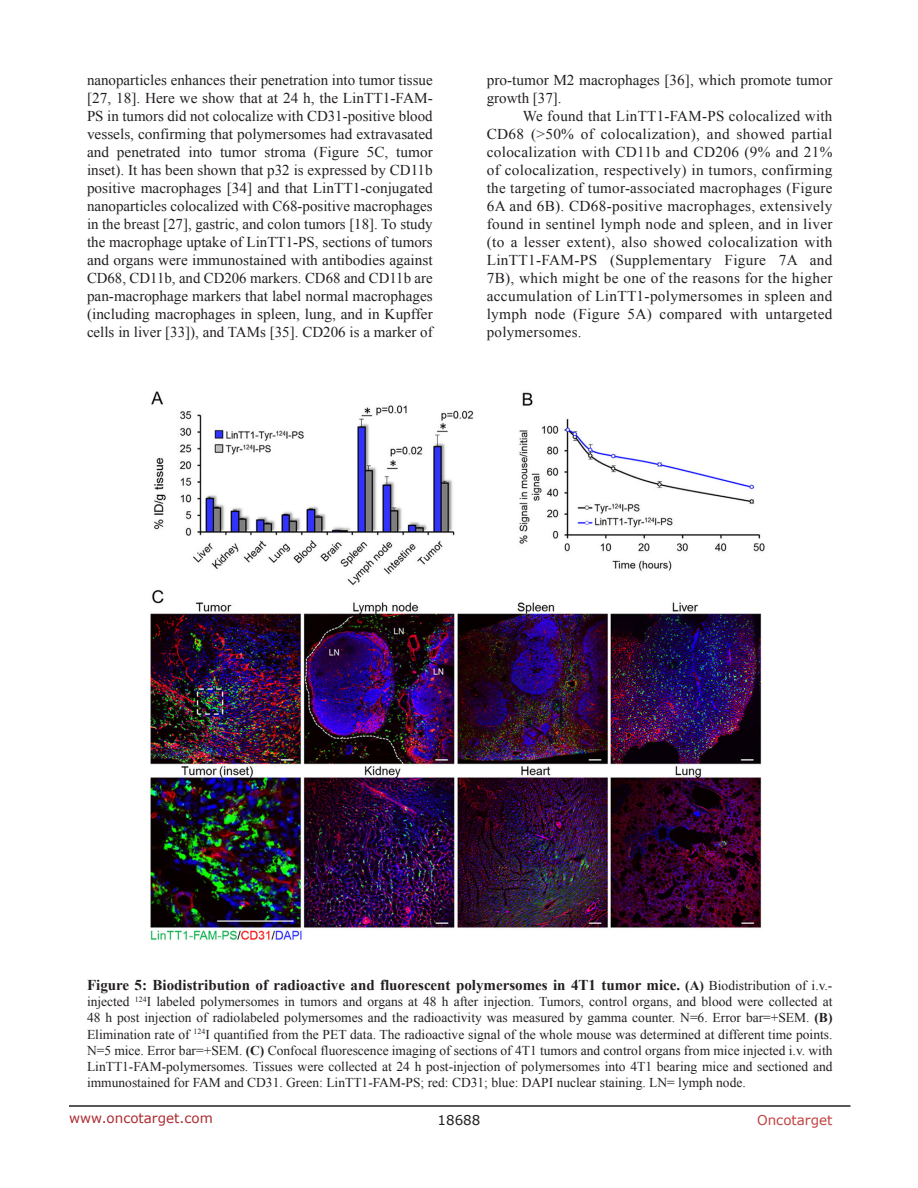
<style>
.page{position:relative;width:918px;height:1188px;background:#fff}
.page>*{position:absolute;margin:0;border:0;box-sizing:border-box;transform-origin:0 0}
.BodyText{font:15px/18px "Times New Roman";color:#231f20;text-align:justify}
.figuretext{font:700 15px "Times New Roman";color:#231f20}
.figuretext-2{font:13.5px/16.2px "Times New Roman";color:#231f20;text-align:justify}
.t1{font:13.5px "Verdana";color:#ac2b31}
.t2{font:13.5px "Verdana";color:#c24141}
.t3{font:13.5px "Verdana";color:#231f20}
.s1{font-size:13.5px}
.s2{font-weight:400;font-size:13.5px}
.s3{font-weight:700}
</style>
<div class="page">
<hr style="left:69px;top:1105px;width:781px;height:2px;background:#231f20">
<img style="left:150px;top:391px;width:615px;height:550px">
<p class="BodyText" style="left:87px;top:71px;width:347px">nanoparticles enhances their penetration into tumor tissue [27, 18]. Here we show that at 24 h, the LinTT1-FAM-PS in tumors did not colocalize with CD31-positive blood vessels, confirming that polymersomes had extravasated and penetrated into tumor stroma (Figure 5C, tumor inset). It has been shown that p32 is expressed by CD11b positive macrophages [34] and that LinTT1-conjugated nanoparticles colocalized with C68-positive macrophages in the breast [27], gastric, and colon tumors [18]. To study the macrophage uptake of LinTT1-PS, sections of tumors and organs were immunostained with antibodies against CD68, CD11b, and CD206 markers. CD68 and CD11b are pan-macrophage markers that label normal macrophages (including macrophages in spleen, lung, and in Kupffer cells in liver [33]), and TAMs [35]. CD206 is a marker of</p>
<p class="BodyText" style="left:487px;top:71px;width:347px">pro-tumor M2 macrophages [36], which promote tumor growth [37].</p>
<p class="BodyText" style="left:487px;top:107px;width:347px;text-indent:36px">We found that LinTT1-FAM-PS colocalized with CD68 (&gt;50% of colocalization), and showed partial colocalization with CD11b and CD206 (9% and 21% of colocalization, respectively) in tumors, confirming the targeting of tumor-associated macrophages (Figure 6A and 6B). CD68-positive macrophages, extensively found in sentinel lymph node and spleen, and in liver (to a lesser extent), also showed colocalization with LinTT1-FAM-PS (Supplementary Figure 7A and 7B), which might be one of the reasons for the higher accumulation of LinTT1-polymersomes in spleen and lymph node (Figure 5A) compared with untargeted polymersomes.</p>
<p class="figuretext" style="left:87px;top:975px;width:747px">Figure 5: Biodistribution of radioactive and fluorescent polymersomes in 4T1 tumor mice. <span class="s1">(A)</span> <span class="s2">Biodistribution of i.v.-</span></p>
<p class="figuretext-2" style="left:87px;top:993px;width:747px">injected <sup>124</sup>I labeled polymersomes in tumors and organs at 48 h after injection. Tumors, control organs, and blood were collected at 48 h post injection of radiolabeled polymersomes and the radioactivity was measured by gamma counter. N=6. Error bar=+SEM. <span class="s3">(B)<br></span>Elimination rate of <sup>124</sup>I quantified from the PET data. The radioactive signal of the whole mouse was determined at different time points.<br>N=5 mice. Error bar=+SEM. <span class="s3">(C)</span> Confocal fluorescence imaging of sections of 4T1 tumors and control organs from mice injected i.v. with LinTT1-FAM-polymersomes. Tissues were collected at 24 h post-injection of polymersomes into 4T1 bearing mice and sectioned and immunostained for FAM and CD31. Green: LinTT1-FAM-PS; red: CD31; blue: DAPI nuclear staining. LN= lymph node.</p>
<p class="t1" style="left:69px;top:1109px;width:145px">www.oncotarget.com</p>
<p class="t3" style="left:438px;top:1111px;width:44px">18688</p>
<p class="t2" style="left:757px;top:1111px;width:77px">Oncotarget</p>
</div>
